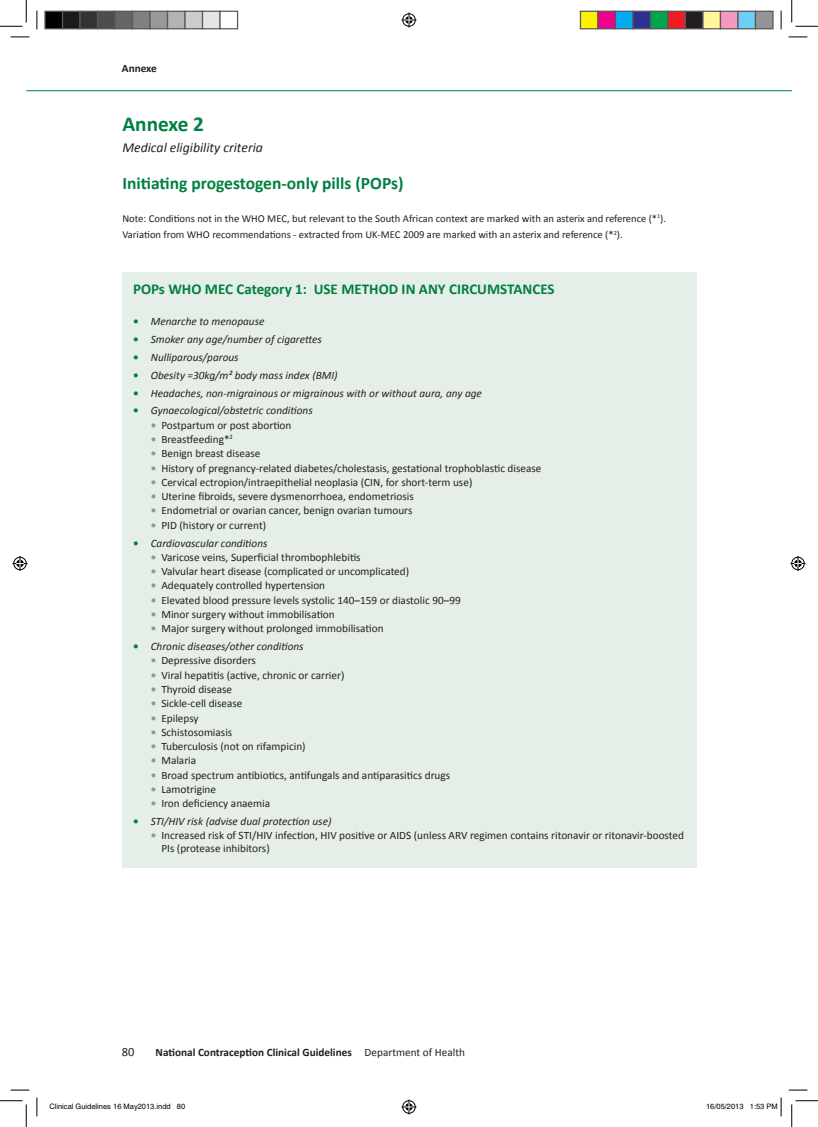
<style>
.page{position:relative;width:818px;height:1127px;background:#fff}
.page>*{position:absolute;margin:0;border:0;box-sizing:border-box;transform-origin:0 0}
.t1{font:700 21.25px "Calibri";color:#007f40}
.t2{font:700 17.5px "Calibri";color:#007f40}
.t3{font:700 15px "Calibri";color:#007f40}
.t4{font:italic 13.75px "Calibri";color:#231f20}
.t5{font:12.5px "Calibri";color:#231f20}
.t6{font:11.25px/12.5px "Calibri";color:#231f20}
.t7{font:italic 11.25px "Calibri";color:#231f20}
.t8{font:700 11.25px "Calibri";color:#231f20}
.t9{font:10.62px/16.9px "Calibri";color:#231f20}
.t10{font:7.5px "Helvetica";color:#000}
.s1{font-weight:700;font-style:normal;color:#007f40}
.s2{font-weight:700;color:#939598}
.s3{font-weight:400}
</style>
<div class="page">
<hr style="left:26px;top:90px;width:755px;height:1px;background:#007f40">
<div style="left:122px;top:272px;width:574px;height:595px;background:#e5efe8"></div>
<svg style="left:11px;top:36px;width:18px;height:2px"></svg>
<svg style="left:788px;top:36px;width:19px;height:2px"></svg>
<svg style="left:11px;top:1089px;width:18px;height:1px"></svg>
<svg style="left:788px;top:1089px;width:19px;height:1px"></svg>
<svg style="left:36px;top:11px;width:2px;height:18px"></svg>
<svg style="left:36px;top:1097px;width:2px;height:18px"></svg>
<svg style="left:780px;top:11px;width:2px;height:18px"></svg>
<svg style="left:0;top:0;width:27px;height:27px"></svg>
<svg style="left:0;top:1100px;width:27px;height:26px"></svg>
<svg style="left:791px;top:0;width:27px;height:27px"></svg>
<svg style="left:791px;top:1100px;width:27px;height:26px"></svg>
<svg style="left:401px;top:13px;width:15px;height:15px"></svg>
<svg style="left:401px;top:1099px;width:15px;height:15px"></svg>
<svg style="left:13px;top:556px;width:15px;height:15px"></svg>
<svg style="left:790px;top:556px;width:15px;height:15px"></svg>
<div style="left:45px;top:11px;width:18px;height:18px;background:#000"></div>
<div style="left:44px;top:11px;width:19px;height:18px;border:1px solid #595959"></div>
<div style="left:63px;top:11px;width:17px;height:18px;background:#1a1a1a"></div>
<div style="left:62px;top:11px;width:19px;height:18px;border:1px solid #595959"></div>
<div style="left:80px;top:11px;width:18px;height:18px;background:#333"></div>
<div style="left:79px;top:11px;width:19px;height:18px;border:1px solid #595959"></div>
<div style="left:98px;top:11px;width:17px;height:18px;background:#4d4d4d"></div>
<div style="left:97px;top:11px;width:19px;height:18px;border:1px solid #595959"></div>
<div style="left:115px;top:11px;width:18px;height:18px;background:#666"></div>
<div style="left:114px;top:11px;width:19px;height:18px;border:1px solid #595959"></div>
<div style="left:133px;top:11px;width:17px;height:18px;background:#808080"></div>
<div style="left:132px;top:11px;width:19px;height:18px;border:1px solid #595959"></div>
<div style="left:150px;top:11px;width:18px;height:18px;background:#999"></div>
<div style="left:149px;top:11px;width:19px;height:18px;border:1px solid #595959"></div>
<div style="left:168px;top:11px;width:17px;height:18px;background:#b3b3b3"></div>
<div style="left:167px;top:11px;width:19px;height:18px;border:1px solid #595959"></div>
<div style="left:185px;top:11px;width:18px;height:18px;background:#ccc"></div>
<div style="left:184px;top:11px;width:19px;height:18px;border:1px solid #595959"></div>
<div style="left:203px;top:11px;width:17px;height:18px;background:#e6e6e6"></div>
<div style="left:202px;top:11px;width:19px;height:18px;border:1px solid #595959"></div>
<div style="left:219px;top:11px;width:19px;height:18px;border:1px solid #595959"></div>
<div style="left:580px;top:11px;width:18px;height:18px;background:#fff101"></div>
<div style="left:580px;top:11px;width:18px;height:18px;border:1px solid #595959"></div>
<div style="left:598px;top:11px;width:17px;height:18px;background:#ed028c"></div>
<div style="left:597px;top:11px;width:19px;height:18px;border:1px solid #595959"></div>
<div style="left:615px;top:11px;width:18px;height:18px;background:#00aeef"></div>
<div style="left:615px;top:11px;width:18px;height:18px;border:1px solid #595959"></div>
<div style="left:633px;top:11px;width:17px;height:18px;background:#2e3092"></div>
<div style="left:632px;top:11px;width:19px;height:18px;border:1px solid #595959"></div>
<div style="left:650px;top:11px;width:18px;height:18px;background:#00a54f"></div>
<div style="left:650px;top:11px;width:18px;height:18px;border:1px solid #595959"></div>
<div style="left:668px;top:11px;width:17px;height:18px;background:#ee1d23"></div>
<div style="left:667px;top:11px;width:19px;height:18px;border:1px solid #595959"></div>
<div style="left:685px;top:11px;width:18px;height:18px;background:#231f20"></div>
<div style="left:685px;top:11px;width:18px;height:18px;border:1px solid #595959"></div>
<div style="left:703px;top:11px;width:17px;height:18px;background:#fff79a"></div>
<div style="left:702px;top:11px;width:19px;height:18px;border:1px solid #595959"></div>
<div style="left:720px;top:11px;width:18px;height:18px;background:#f499c2"></div>
<div style="left:720px;top:11px;width:18px;height:18px;border:1px solid #595959"></div>
<div style="left:738px;top:11px;width:17px;height:18px;background:#6bcff6"></div>
<div style="left:737px;top:11px;width:19px;height:18px;border:1px solid #595959"></div>
<div style="left:755px;top:11px;width:18px;height:18px;background:#939598"></div>
<div style="left:755px;top:11px;width:18px;height:18px;border:1px solid #595959"></div>
<svg style="left:780px;top:1097px;width:2px;height:18px"></svg>
<p class="t8" style="left:122px;top:61px;width:36px">Annexe</p>
<h1 class="t1" style="left:122px;top:110px;width:83px">Annexe 2</h1>
<p class="t4" style="left:122px;top:138px;width:142px">Medical eligibility criteria</p>
<h2 class="t2" style="left:122px;top:172px;width:283px">Initiating progestogen-only pills (POPs)</h2>
<p class="t9" style="left:122px;top:209px;width:545px">Note: Conditions not in the WHO MEC, but relevant to the South African context are marked with an asterix and reference (*<sup>1</sup>).<br>Variation from WHO recommendations - extracted from UK-MEC 2009 are marked with an asterix and reference (*<sup>2</sup>).</p>
<h3 class="t3" style="left:133px;top:279px;width:190px">POPs WHO MEC Category 1: USE</h3>
<h3 class="t3" style="left:341px;top:279px;width:207px">METHOD IN ANY CIRCUMSTANCES</h3>
<p class="t7" style="left:133px;top:314px;width:133px"><span class="s1">•</span> Menarche to menopause</p>
<p class="t7" style="left:133px;top:331px;width:190px"><span class="s1">•</span> Smoker any age/number of cigarettes</p>
<p class="t7" style="left:133px;top:349px;width:107px"><span class="s1">•</span> Nulliparous/parous</p>
<p class="t7" style="left:133px;top:367px;width:206px"><span class="s1">•</span> Obesity =30kg/m² body mass index (BMI)</p>
<p class="t7" style="left:133px;top:385px;width:350px"><span class="s1">•</span> Headaches, non-migrainous or migrainous with or without aura, any age</p>
<p class="t7" style="left:133px;top:403px;width:181px"><span class="s1">•</span> Gynaecological/obstetric conditions</p>
<p class="t6" style="left:151px;top:418px;width:142px"><span class="s2">•</span> Postpartum or post abortion</p>
<p class="t6" style="left:151px;top:433px;width:84px"><span class="s2">•</span> Breastfeeding*<sup>2</sup></p>
<p class="t6" style="left:151px;top:447px;width:111px"><span class="s2">•</span> Benign breast disease</p>
<p class="t6" style="left:151px;top:461px;width:392px"><span class="s2">•</span> History of pregnancy-related diabetes/cholestasis, gestational trophoblastic disease</p>
<p class="t6" style="left:151px;top:475px;width:323px"><span class="s2">•</span> Cervical ectropion/intraepithelial neoplasia (CIN, for short-term use)</p>
<p class="t6" style="left:151px;top:490px;width:265px"><span class="s2">•</span> Uterine fibroids, severe dysmenorrhoea, endometriosis</p>
<p class="t6" style="left:151px;top:504px;width:263px"><span class="s2">•</span> Endometrial or ovarian cancer, benign ovarian tumours</p>
<p class="t6" style="left:151px;top:518px;width:117px"><span class="s2">•</span> PID (history or current)</p>
<p class="t7" style="left:133px;top:535px;width:136px"><span class="s1">•</span> Cardiovascular conditions</p>
<p class="t6" style="left:151px;top:550px;width:211px"><span class="s2">•</span> Varicose veins, Superficial thrombophlebitis</p>
<p class="t6" style="left:151px;top:565px;width:260px"><span class="s2">•</span> Valvular heart disease (complicated or uncomplicated)</p>
<p class="t6" style="left:151px;top:579px;width:176px"><span class="s2">•</span> Adequately controlled hypertension</p>
<p class="t6" style="left:151px;top:593px;width:311px"><span class="s2">•</span> Elevated blood pressure levels systolic 140–159 or diastolic 90–99</p>
<p class="t6" style="left:151px;top:608px;width:186px"><span class="s2">•</span> Minor surgery without immobilisation</p>
<p class="t6" style="left:151px;top:622px;width:234px"><span class="s2">•</span> Major surgery without prolonged immobilisation</p>
<p class="t7" style="left:133px;top:638px;width:172px"><span class="s1">•</span> Chronic diseases/other conditions</p>
<p class="t6" style="left:151px;top:654px;width:107px"><span class="s2">•</span> Depressive disorders</p>
<p class="t6" style="left:151px;top:668px;width:195px"><span class="s2">•</span> Viral hepatitis (active, chronic or carrier)</p>
<p class="t6" style="left:151px;top:682px;width:83px"><span class="s2">•</span> Thyroid disease</p>
<p class="t6" style="left:151px;top:697px;width:93px"><span class="s2">•</span> Sickle-cell disease</p>
<p class="t6" style="left:151px;top:711px;width:49px"><span class="s2">•</span> Epilepsy</p>
<p class="t6" style="left:151px;top:725px;width:83px"><span class="s2">•</span> Schistosomiasis</p>
<p class="t6" style="left:151px;top:740px;width:156px"><span class="s2">•</span> Tuberculosis (not on rifampicin)</p>
<p class="t6" style="left:151px;top:754px;width:47px"><span class="s2">•</span> Malaria</p>
<p class="t6" style="left:151px;top:768px;width:301px"><span class="s2">•</span> Broad spectrum antibiotics, antifungals and antiparasitics drugs</p>
<p class="t6" style="left:151px;top:782px;width:67px"><span class="s2">•</span> Lamotrigine</p>
<p class="t6" style="left:151px;top:797px;width:121px"><span class="s2">•</span> Iron deficiency anaemia</p>
<p class="t7" style="left:133px;top:813px;width:200px"><span class="s1">•</span> STI/HIV risk (advise dual protection use)</p>
<p class="t6" style="left:161px;top:829px;width:524px;text-indent:-11px"><span class="s2">•</span> Increased risk of STI/HIV infection, HIV positive or AIDS (unless ARV regimen contains ritonavir or ritonavir-boosted<br>PIs (protease inhibitors)</p>
<p class="t5" style="left:122px;top:1043px;width:14px">80</p>
<p class="t8" style="left:156px;top:1044px;width:311px">National Contraception Clinical Guidelines <span class="s3">Department of Health</span></p>
<p class="t10" style="left:49px;top:1101px;width:137px">Clinical Guidelines 16 May2013.indd 80</p>
<p class="t10" style="left:706px;top:1101px;width:73px">16/05/2013 1:53 PM</p>
</div>
